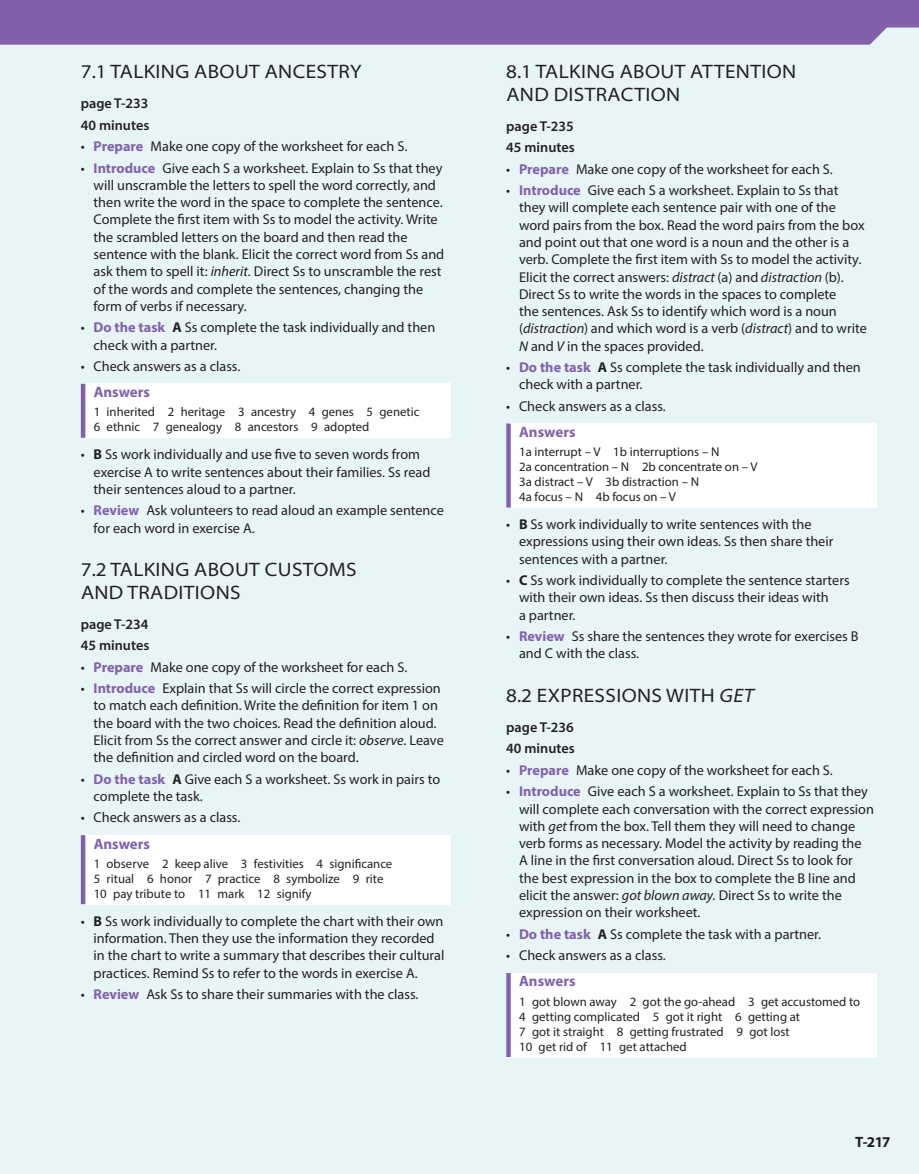
<style>
.page{position:relative;width:919px;height:1174px;background:#fff}
.page>*{position:absolute;margin:0;border:0;box-sizing:border-box;transform-origin:0 0}
.t1{font:semi-expanded 19.5px/22.5px "Myriad Pro";letter-spacing:.02em;color:#231f20}
.t2{font:700 15px "Myriad Pro";color:#8361aa}
.t3{font:700 15px "Myriad Pro";color:#231f20}
.t4{font:14.25px/17.2px "Myriad Pro";color:#231f20}
.t5{font:600 14.25px/21.3px "Myriad Pro";color:#231f20}
.t6{font:12.75px/15px "Myriad Pro";color:#231f20}
.s1{font-weight:700;color:#8361aa}
.s2{font-style:italic}
.s3{font-weight:700}
</style>
<div class="page">
<div style="left:0;top:0;width:918px;height:1174px;background:#e7f5f6"></div>
<div style="left:0;top:0;width:918px;height:45px;background:#8361aa"></div>
<div style="left:508px;top:423px;width:368px;height:84px;background:#fff"></div>
<svg style="left:506px;top:423px;width:4px;height:84px"></svg>
<div style="left:508px;top:973px;width:368px;height:84px;background:#fff"></div>
<svg style="left:506px;top:973px;width:4px;height:84px"></svg>
<div style="left:83px;top:384px;width:368px;height:54px;background:#fff"></div>
<hr style="left:81px;top:384px;width:4px;height:54px;background:#8361aa">
<div style="left:83px;top:835px;width:368px;height:69px;background:#fff"></div>
<hr style="left:81px;top:835px;width:4px;height:69px;background:#8361aa">
<h1 class="t1" style="left:81px;top:60px;width:282px">7.1 TALKING ABOUT ANCESTRY</h1>
<p class="t5" style="left:81px;top:92px;width:70px">page T-233<br>40 minutes</p>
<p class="t4" style="left:81px;top:137px;width:328px">• <span class="s1">Prepare</span> Make one copy of the worksheet for each S.</p>
<p class="t4" style="left:94px;top:159px;width:352px;text-indent:-13px">• <span class="s1">Introduce</span> Give each S a worksheet. Explain to Ss that they will unscramble the letters to spell the word correctly, and then write the word in the space to complete the sentence.<br>Complete the first item with Ss to model the activity. Write the scrambled letters on the board and then read the sentence with the blank. Elicit the correct word from Ss and ask them to spell it: <span class="s2">inherit</span>. Direct Ss to unscramble the rest of the words and complete the sentences, changing the form of verbs if necessary.</p>
<p class="t4" style="left:94px;top:319px;width:343px;text-indent:-13px">• <span class="s1">Do the task</span> <span class="s3">A</span> Ss complete the task individually and then check with a partner.</p>
<p class="t4" style="left:81px;top:357px;width:161px">• Check answers as a class.</p>
<p class="t2" style="left:94px;top:382px;width:58px">Answers</p>
<p class="t6" style="left:94px;top:404px;width:327px">1 inherited 2 heritage 3 ancestry 4 genes 5 genetic<br>6 ethnic 7 genealogy 8 ancestors 9 adopted</p>
<p class="t4" style="left:94px;top:446px;width:338px;text-indent:-13px">• <span class="s3">B</span> Ss work individually and use five to seven words from exercise A to write sentences about their families. Ss read their sentences aloud to a partner.</p>
<p class="t4" style="left:94px;top:502px;width:352px;text-indent:-13px">• <span class="s1">Review</span> Ask volunteers to read aloud an example sentence for each word in exercise A.</p>
<h1 class="t1" style="left:81px;top:558px;width:277px">7.2 TALKING ABOUT CUSTOMS<br>AND TRADITIONS</h1>
<p class="t5" style="left:81px;top:613px;width:70px">page T-234<br>45 minutes</p>
<p class="t4" style="left:81px;top:658px;width:328px">• <span class="s1">Prepare</span> Make one copy of the worksheet for each S.</p>
<p class="t4" style="left:94px;top:679px;width:352px;text-indent:-13px">• <span class="s1">Introduce</span> Explain that Ss will circle the correct expression to match each definition. Write the definition for item 1 on the board with the two choices. Read the definition aloud.<br>Elicit from Ss the correct answer and circle it: <span class="s2">observe</span>. Leave the definition and circled word on the board.</p>
<p class="t4" style="left:94px;top:770px;width:348px;text-indent:-13px">• <span class="s1">Do the task</span> <span class="s3">A</span> Give each S a worksheet. Ss work in pairs to complete the task.</p>
<p class="t4" style="left:81px;top:809px;width:161px">• Check answers as a class.</p>
<p class="t2" style="left:94px;top:833px;width:58px">Answers</p>
<p class="t6" style="left:94px;top:856px;width:300px">1 observe 2 keep alive 3 festivities 4 significance<br>5 ritual 6 honor 7 practice 8 symbolize 9 rite<br>10 pay tribute to 11 mark 12 signify</p>
<p class="t4" style="left:94px;top:912px;width:352px;text-indent:-13px">• <span class="s3">B</span> Ss work individually to complete the chart with their own information. Then they use the information they recorded in the chart to write a summary that describes their cultural practices. Remind Ss to refer to the words in exercise A.</p>
<p class="t4" style="left:81px;top:985px;width:339px">• <span class="s1">Review</span> Ask Ss to share their summaries with the class.</p>
<h1 class="t1" style="left:506px;top:60px;width:291px">8.1 TALKING ABOUT ATTENTION<br>AND DISTRACTION</h1>
<p class="t5" style="left:506px;top:115px;width:70px">page T-235<br>45 minutes</p>
<p class="t4" style="left:506px;top:160px;width:328px">• <span class="s1">Prepare</span> Make one copy of the worksheet for each S.</p>
<p class="t4" style="left:519px;top:181px;width:349px;text-indent:-13px">• <span class="s1">Introduce</span> Give each S a worksheet. Explain to Ss that they will complete each sentence pair with one of the word pairs from the box. Read the word pairs from the box and point out that one word is a noun and the other is a verb. Complete the first item with Ss to model the activity.<br>Elicit the correct answers: <span class="s2">distract</span> (a) and <span class="s2">distraction</span> (b).<br>Direct Ss to write the words in the spaces to complete<br>the sentences. Ask Ss to identify which word is a noun (<span class="s2">distraction</span>) and which word is a verb (<span class="s2">distract</span>) and to write <span class="s2">N</span> and <span class="s2">V</span> in the spaces provided.</p>
<p class="t4" style="left:519px;top:358px;width:343px;text-indent:-13px">• <span class="s1">Do the task</span> <span class="s3">A</span> Ss complete the task individually and then check with a partner.</p>
<p class="t4" style="left:506px;top:397px;width:161px">• Check answers as a class.</p>
<p class="t2" style="left:519px;top:422px;width:58px">Answers</p>
<p class="t6" style="left:519px;top:444px;width:240px">1a interrupt – V 1b interruptions – N<br>2a concentration – N 2b concentrate on – V<br>3a distract – V 3b distraction – N<br>4a focus – N 4b focus on – V</p>
<p class="t4" style="left:519px;top:515px;width:316px;text-indent:-13px">• <span class="s3">B</span> Ss work individually to write sentences with the expressions using their own ideas. Ss then share their sentences with a partner.</p>
<p class="t4" style="left:519px;top:571px;width:332px;text-indent:-13px">• <span class="s3">C</span> Ss work individually to complete the sentence starters with their own ideas. Ss then discuss their ideas with<br>a partner.</p>
<p class="t4" style="left:519px;top:627px;width:341px;text-indent:-13px">• <span class="s1">Review</span> Ss share the sentences they wrote for exercises B and C with the class.</p>
<h1 class="t1" style="left:506px;top:684px;width:249px">8.2 EXPRESSIONS WITH <span class="s2">GET</span></h1>
<p class="t5" style="left:506px;top:716px;width:70px">page T-236<br>40 minutes</p>
<p class="t4" style="left:506px;top:761px;width:328px">• <span class="s1">Prepare</span> Make one copy of the worksheet for each S.</p>
<p class="t4" style="left:519px;top:782px;width:356px;text-indent:-13px">• <span class="s1">Introduce</span> Give each S a worksheet. Explain to Ss that they will complete each conversation with the correct expression with <span class="s2">get</span> from the box. Tell them they will need to change verb forms as necessary. Model the activity by reading the<br>A line in the first conversation aloud. Direct Ss to look for the best expression in the box to complete the B line and elicit the answer: <span class="s2">got blown away.</span> Direct Ss to write the expression on their worksheet.</p>
<p class="t4" style="left:506px;top:925px;width:316px">• <span class="s1">Do the task</span> <span class="s3">A</span> Ss complete the task with a partner.</p>
<p class="t4" style="left:506px;top:946px;width:161px">• Check answers as a class.</p>
<p class="t2" style="left:519px;top:971px;width:58px">Answers</p>
<p class="t6" style="left:519px;top:993px;width:342px">1 got blown away 2 got the go-ahead 3 get accustomed to 4 getting complicated 5 got it right 6 getting at<br>7 got it straight 8 getting frustrated 9 got lost<br>10 get rid of 11 get attached</p>
<p class="t3" style="left:855px;top:1132px;width:37px">T-217</p>
</div>
